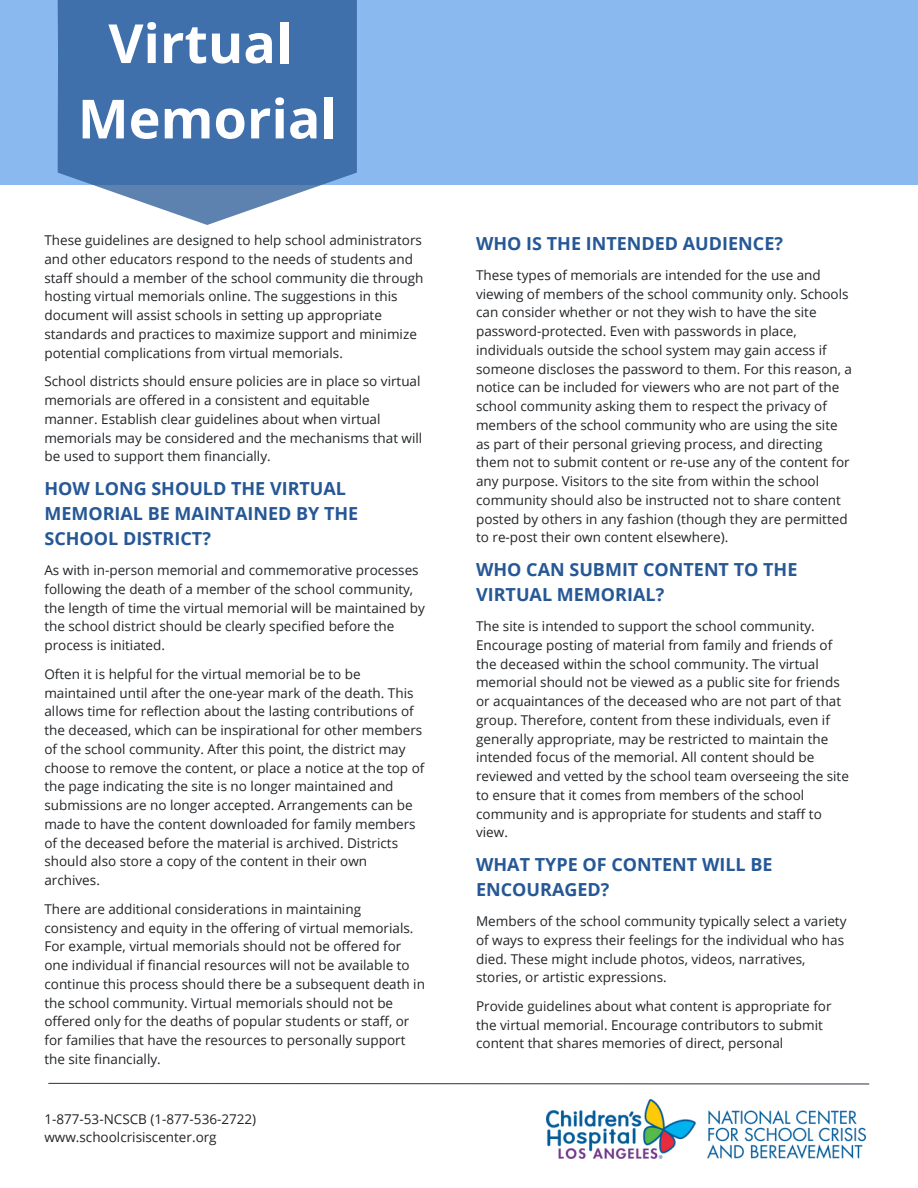
<style>
.page{position:relative;width:918px;height:1188px;background:#fff}
.page>*{position:absolute;margin:0;border:0;box-sizing:border-box;transform-origin:0 0}
.t1{font:700 54px/75.3px "Open Sans";color:#fff;text-align:center}
.t2{font:700 18px/25px "Open Sans";color:#265896}
.t3{font:13.5px/18.8px "Open Sans";color:#212427}
</style>
<div class="page">
<img style="left:546px;top:1099px;width:320px;height:60px">
<svg style="left:48px;top:1082px;width:822px;height:3px"></svg>
<div style="left:0;top:0;width:918px;height:184px;background:#8ab9ef"></div>
<svg style="left:58px;top:0;width:299px;height:225px;background:#5681b5"></svg>
<h1 class="t1" style="left:78px;top:4px;width:261px">Virtual<br>Memorial</h1>
<p class="t3" style="left:44px;top:231px;width:381px">These guidelines are designed to help school administrators and other educators respond to the needs of students and staff should a member of the school community die through hosting virtual memorials online. The suggestions in this document will assist schools in setting up appropriate standards and practices to maximize support and minimize potential complications from virtual memorials.</p>
<p class="t3" style="left:44px;top:372px;width:379px">School districts should ensure policies are in place so virtual memorials are offered in a consistent and equitable manner. Establish clear guidelines about when virtual memorials may be considered and the mechanisms that will be used to support them financially.</p>
<h2 class="t2" style="left:44px;top:476px;width:315px">HOW LONG SHOULD THE VIRTUAL<br>MEMORIAL BE MAINTAINED BY THE<br>SCHOOL DISTRICT?</h2>
<p class="t3" style="left:44px;top:561px;width:382px">As with in-person memorial and commemorative processes following the death of a member of the school community, the length of time the virtual memorial will be maintained by the school district should be clearly specified before the process is initiated.</p>
<p class="t3" style="left:44px;top:664px;width:382px">Often it is helpful for the virtual memorial be to be maintained until after the one-year mark of the death. This allows time for reflection about the lasting contributions of the deceased, which can be inspirational for other members of the school community. After this point, the district may choose to remove the content, or place a notice at the top of the page indicating the site is no longer maintained and submissions are no longer accepted. Arrangements can be made to have the content downloaded for family members of the deceased before the material is archived. Districts should also store a copy of the content in their own archives.</p>
<p class="t3" style="left:44px;top:899px;width:382px">There are additional considerations in maintaining consistency and equity in the offering of virtual memorials.<br>For example, virtual memorials should not be offered for one individual if financial resources will not be available to continue this process should there be a subsequent death in the school community. Virtual memorials should not be offered only for the deaths of popular students or staff, or for families that have the resources to personally support the site financially.</p>
<p class="t3" style="left:44px;top:1110px;width:213px;line-height:18px">1-877-53-NCSCB (1-877-536-2722) www.schoolcrisiscenter.org</p>
<h2 class="t2" style="left:476px;top:230px;width:308px">WHO IS THE INTENDED AUDIENCE?</h2>
<p class="t3" style="left:476px;top:265px;width:378px">These types of memorials are intended for the use and viewing of members of the school community only. Schools can consider whether or not they wish to have the site password-protected. Even with passwords in place, individuals outside the school system may gain access if someone discloses the password to them. For this reason, a notice can be included for viewers who are not part of the school community asking them to respect the privacy of members of the school community who are using the site as part of their personal grieving process, and directing them not to submit content or re-use any of the content for any purpose. Visitors to the site from within the school community should also be instructed not to share content posted by others in any fashion (though they are permitted to re-post their own content elsewhere).</p>
<h2 class="t2" style="left:476px;top:556px;width:323px">WHO CAN SUBMIT CONTENT TO THE<br>VIRTUAL MEMORIAL?</h2>
<p class="t3" style="left:476px;top:616px;width:374px">The site is intended to support the school community.<br>Encourage posting of material from family and friends of the deceased within the school community. The virtual memorial should not be viewed as a public site for friends or acquaintances of the deceased who are not part of that group. Therefore, content from these individuals, even if generally appropriate, may be restricted to maintain the intended focus of the memorial. All content should be reviewed and vetted by the school team overseeing the site to ensure that it comes from members of the school community and is appropriate for students and staff to view.</p>
<h2 class="t2" style="left:476px;top:851px;width:298px">WHAT TYPE OF CONTENT WILL BE<br>ENCOURAGED?</h2>
<p class="t3" style="left:476px;top:911px;width:372px">Members of the school community typically select a variety of ways to express their feelings for the individual who has died. These might include photos, videos, narratives, stories, or artistic expressions.</p>
<p class="t3" style="left:476px;top:996px;width:357px">Provide guidelines about what content is appropriate for the virtual memorial. Encourage contributors to submit content that shares memories of direct, personal</p>
</div>
